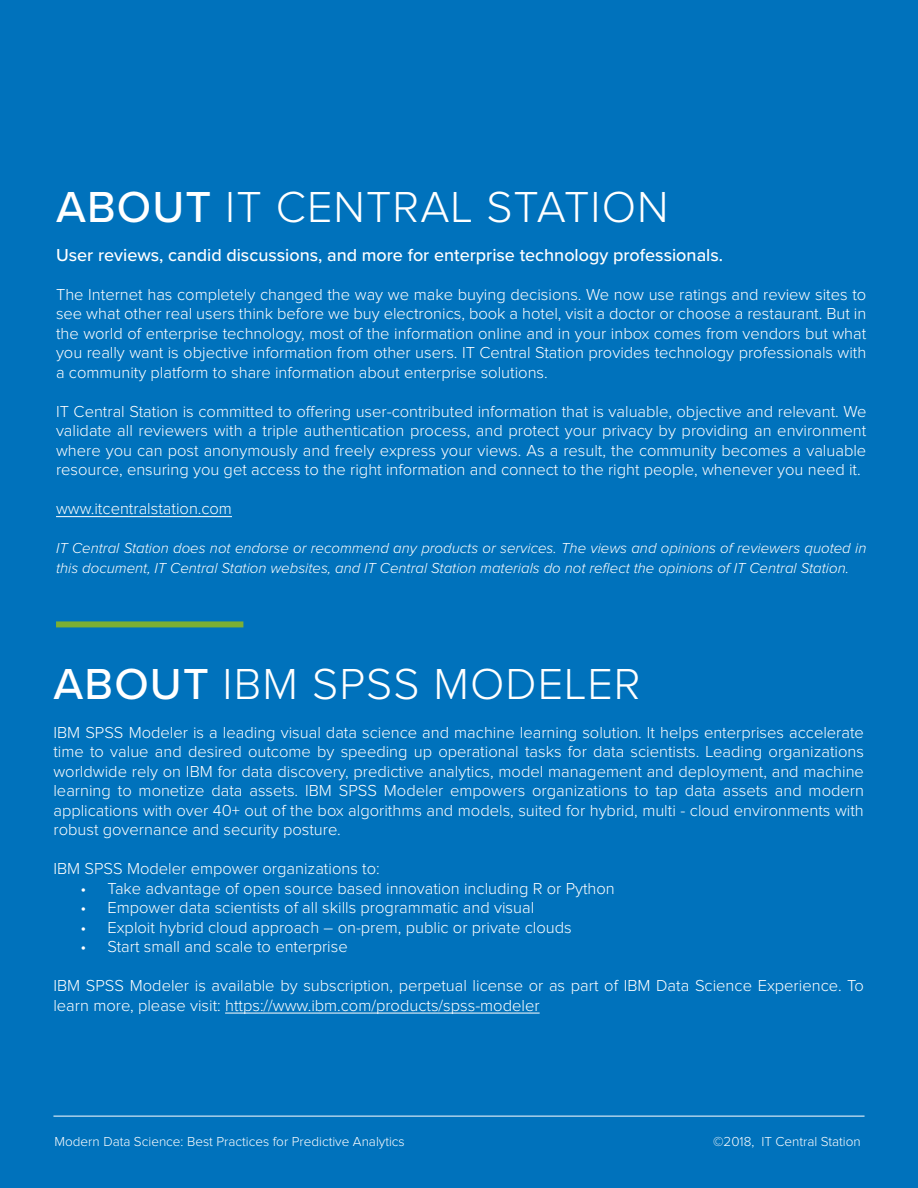
<style>
.page{position:relative;width:918px;height:1188px;background:#0072bc}
.page>*{position:absolute;margin:0;border:0;box-sizing:border-box;transform-origin:0 0}
.t1{font:300 45px "Proxima Nova";letter-spacing:.025em;color:#fff}
.t2{font:500 18px "Proxima Nova";color:#fff}
.t3{font:300 16.5px/19.5px "Proxima Nova";color:#fff;text-align:justify}
.t4{font:italic 300 15px/19.5px "Proxima Nova";color:#fff}
.t5{font:300 13.5px "Proxima Nova";color:#fff}
.s1{font-weight:500}
</style>
<div class="page">
<hr style="left:225px;top:1013px;width:315px;height:1px;background:#fff">
<hr style="left:56px;top:516px;width:176px;height:1px;background:#fff">
<div style="left:56px;top:621px;width:187px;height:6px;background:#7baf34"></div>
<hr style="left:53px;top:1116px;width:812px;height:1px;background:#fff">
<h1 class="t1" style="left:56px;top:186px;width:614px"><span class="s1">ABOUT</span> IT CENTRAL STATION</h1>
<p class="t2" style="left:56px;top:242px;width:669px">User reviews, candid discussions, and more for enterprise technology professionals.</p>
<p class="t3" style="left:56px;top:285px;width:812px">The Internet has completely changed the way we make buying decisions. We now use ratings and review sites to see what other real users think before we buy electronics, book a hotel, visit a doctor or choose a restaurant. But in the world of enterprise technology, most of the information online and in your inbox comes from vendors but what you really want is objective information from other users. IT Central Station provides technology professionals with a community platform to share information about enterprise solutions.</p>
<p class="t3" style="left:56px;top:402px;width:812px">IT Central Station is committed to offering user-contributed information that is valuable, objective and relevant. We validate all reviewers with a triple authentication process, and protect your privacy by providing an environment where you can post anonymously and freely express your views. As a result, the community becomes a valuable resource, ensuring you get access to the right information and connect to the right people, whenever you need it.</p>
<p class="t3" style="left:56px;top:500px;width:177px">www.itcentralstation.com</p>
<p class="t4" style="left:56px;top:539px;width:812px">IT Central Station does not endorse or recommend any products or services. The views and opinions of reviewers quoted in this document, IT Central Station websites, and IT Central Station materials do not reflect the opinions of IT Central Station.</p>
<h1 class="t1" style="left:53px;top:663px;width:589px"><span class="s1">ABOUT</span> IBM SPSS MODELER</h1>
<p class="t3" style="left:53px;top:723px;width:812px">IBM SPSS Modeler is a leading visual data science and machine learning solution. It helps enterprises accelerate time to value and desired outcome by speeding up operational tasks for data scientists. Leading organizations worldwide rely on IBM for data discovery, predictive analytics, model management and deployment, and machine learning to monetize data assets. IBM SPSS Modeler empowers organizations to tap data assets and modern applications with over 40+ out of the box algorithms and models, suited for hybrid, multi - cloud environments with robust governance and security posture.</p>
<p class="t3" style="left:53px;top:860px;width:328px">IBM SPSS Modeler empower organizations to:</p>
<p class="t3" style="left:80px;top:879px;width:536px">• Take advantage of open source based innovation including R or Python</p>
<p class="t3" style="left:80px;top:899px;width:455px">• Empower data scientists of all skills programmatic and visual</p>
<p class="t3" style="left:80px;top:918px;width:493px">• Exploit hybrid cloud approach – on-prem, public or private clouds</p>
<p class="t3" style="left:80px;top:938px;width:269px">• Start small and scale to enterprise</p>
<p class="t3" style="left:53px;top:977px;width:812px">IBM SPSS Modeler is available by subscription, perpetual license or as part of IBM Data Science Experience. To learn more, please visit: https://www.ibm.com/products/spss-modeler</p>
<p class="t5" style="left:55px;top:1135px;width:352px">Modern Data Science: Best Practices for Predictive Analytics</p>
<p class="t5" style="left:713px;top:1135px;width:149px">©2018, IT Central Station</p>
</div>
